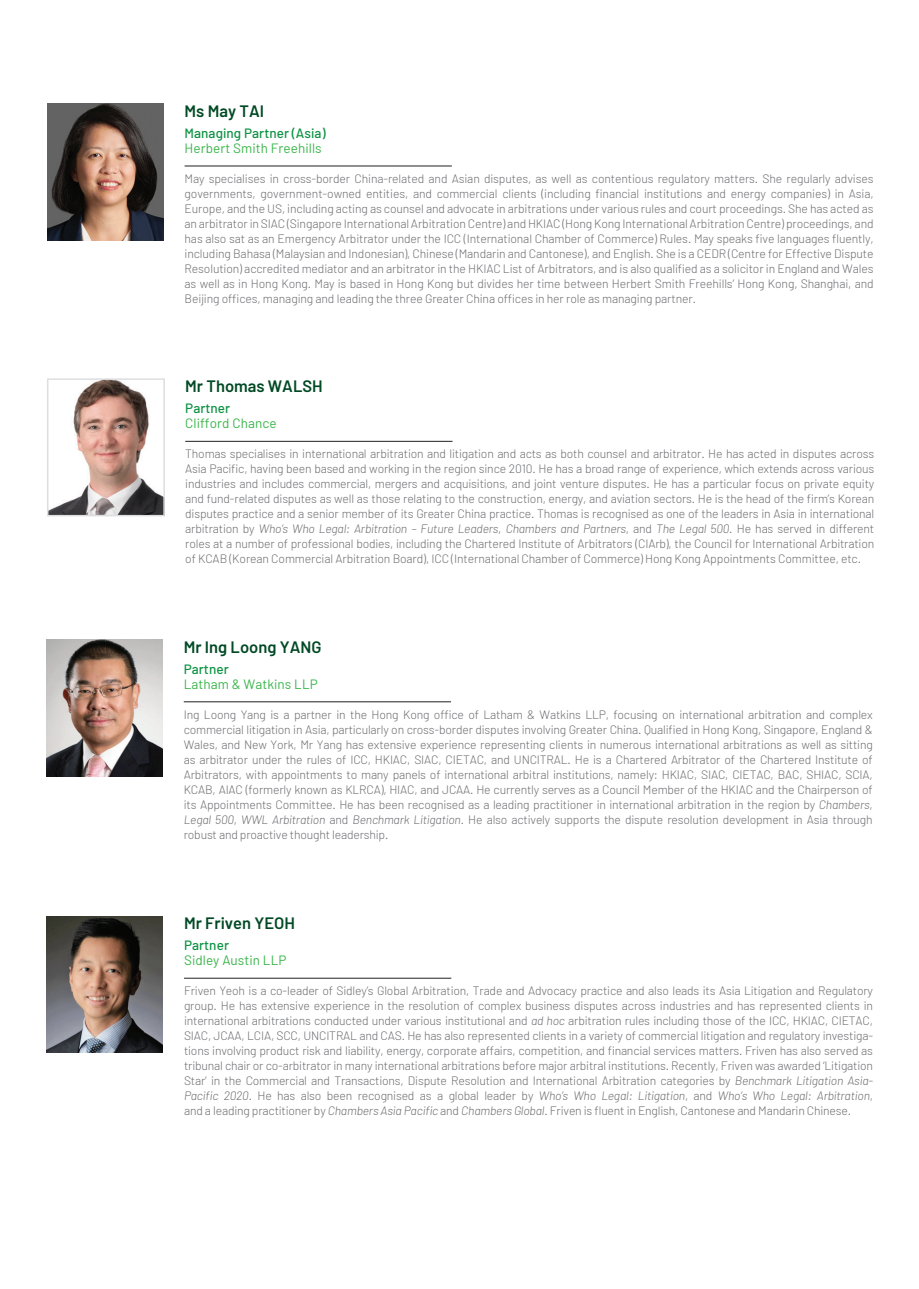
<style>
.page{position:relative;width:919px;height:1289px;background:#fff}
.page>*{position:absolute;margin:0;border:0;box-sizing:border-box;transform-origin:0 0}
.t1{font:600 16.5px "Barlow";color:#004924}
.t2{font:13.5px "Barlow";letter-spacing:.005em;color:#3ab54a}
.t3{font:500 13.5px "Barlow";letter-spacing:.005em;color:#0d9344}
.t4{font:300 12.15px/15px "Barlow";letter-spacing:-.01em;color:#6c6d70;text-align:justify}
.s1{font-style:italic}
</style>
<div class="page">
<hr style="left:185px;top:441px;width:267px;height:1px;background:#231f20">
<img style="left:50px;top:381px;width:112px;height:132px">
<div style="left:47px;top:378px;width:118px;height:138px;border:2px solid #dddee0"></div>
<hr style="left:184px;top:166px;width:268px;height:1px;background:#231f20">
<img style="left:47px;top:104px;width:116px;height:136px">
<hr style="left:184px;top:977px;width:267px;height:1px;background:#231f20">
<img style="left:46px;top:916px;width:117px;height:136px">
<hr style="left:184px;top:701px;width:267px;height:1px;background:#231f20">
<img style="left:46px;top:639px;width:117px;height:137px">
<h1 class="t1" style="left:184px;top:101px;width:81px">Ms May TAI</h1>
<p class="t3" style="left:184px;top:125px;width:142px">Managing Partner (Asia)</p>
<p class="t2" style="left:184px;top:140px;width:139px">Herbert Smith Freehills</p>
<p class="t4" style="left:184px;top:171px;width:690px">May specialises in cross-border China-related and Asian disputes, as well as contentious regulatory matters. She regularly advises governments, government-owned entities, and commercial clients (including financial institutions and energy companies) in Asia, Europe, and the US, including acting as counsel and advocate in arbitrations under various rules and court proceedings. She has acted as an arbitrator in SIAC (Singapore International Arbitration Centre) and HKIAC (Hong Kong International Arbitration Centre) proceedings, and has also sat as an Emergency Arbitrator under the ICC (International Chamber of Commerce) Rules. May speaks five languages fluently, including Bahasa (Malaysian and Indonesian), Chinese (Mandarin and Cantonese), and English. She is a CEDR (Centre for Effective Dispute Resolution) accredited mediator and an arbitrator in the HKIAC List of Arbitrators, and is also qualified as a solicitor in England and Wales as well as in Hong Kong. May is based in Hong Kong but divides her time between Herbert Smith Freehills’ Hong Kong, Shanghai, and Beijing offices, managing and leading the three Greater China offices in her role as managing partner.</p>
<h1 class="t1" style="left:185px;top:376px;width:139px">Mr Thomas WALSH</h1>
<p class="t3" style="left:185px;top:400px;width:46px">Partner</p>
<p class="t2" style="left:185px;top:415px;width:93px">Clifford Chance</p>
<p class="t4" style="left:185px;top:446px;width:690px">Thomas specialises in international arbitration and litigation and acts as both counsel and arbitrator. He has acted in disputes across Asia Pacific, having been based and working in the region since 2010. He has a broad range of experience, which extends across various industries and includes commercial, mergers and acquisitions, and joint venture disputes. He has a particular focus on private equity and fund-related disputes as well as those relating to the construction, energy, and aviation sectors. He is the head of the firm’s Korean disputes practice and a senior member of its Greater China practice. Thomas is recognised as one of the leaders in Asia in international arbitration by <span class="s1">Who’s Who Legal: Arbitration – Future Leaders</span>, <span class="s1">Chambers and Partners</span>, and <span class="s1">The Legal 500</span>. He has served in different roles at a number of professional bodies, including the Chartered Institute of Arbitrators (CIArb), the Council for International Arbitration of KCAB (Korean Commercial Arbitration Board), ICC (International Chamber of Commerce) Hong Kong Appointments Committee, etc.</p>
<h1 class="t1" style="left:184px;top:636px;width:139px">Mr Ing Loong YANG</h1>
<p class="t3" style="left:184px;top:660px;width:46px">Partner</p>
<p class="t2" style="left:184px;top:675px;width:135px">Latham &amp; Watkins LLP</p>
<p class="t4" style="left:184px;top:706px;width:690px">Ing Loong Yang is a partner in the Hong Kong office of Latham &amp; Watkins LLP, focusing on international arbitration and complex commercial litigation in Asia, particularly on cross-border disputes involving Greater China. Qualified in Hong Kong, Singapore, England &amp; Wales, and New York, Mr Yang has extensive experience representing clients in numerous international arbitrations as well as sitting as arbitrator under the rules of ICC, HKIAC, SIAC, CIETAC, and UNCITRAL. He is a Chartered Arbitrator of the Chartered Institute of Arbitrators, with appointments to many panels of international arbitral institutions, namely: HKIAC, SIAC, CIETAC, BAC, SHIAC, SCIA, KCAB, AIAC (formerly known as KLRCA), HIAC, and JCAA. He currently serves as a Council Member of the HKIAC and the Chairperson of its Appointments Committee. He has been recognised as a leading practitioner in international arbitration in the region by <span class="s1">Chambers</span>, <span class="s1">Legal 500</span>, <span class="s1">WWL Arbitration</span> and <span class="s1">Benchmark Litigation</span>. He also actively supports the dispute resolution development in Asia through robust and proactive thought leadership.</p>
<h1 class="t1" style="left:184px;top:912px;width:112px">Mr Friven YEOH</h1>
<p class="t3" style="left:184px;top:936px;width:46px">Partner</p>
<p class="t2" style="left:184px;top:951px;width:104px">Sidley Austin LLP</p>
<p class="t4" style="left:184px;top:983px;width:690px">Friven Yeoh is a co-leader of Sidley’s Global Arbitration, Trade and Advocacy practice and also leads its Asia Litigation and Regulatory group. He has extensive experience in the resolution of complex business disputes across industries and has represented clients in international arbitrations conducted under various institutional and <span class="s1">ad hoc</span> arbitration rules including those of the ICC, HKIAC, CIETAC, SIAC, JCAA, LCIA, SCC, UNCITRAL and CAS. He has also represented clients in a variety of commercial litigation and regulatory investiga&shy;tions involving product risk and liability, energy, corporate affairs, competition, and financial services matters. Friven has also served as tribunal chair or co-arbitrator in many international arbitrations before major arbitral institutions. Recently, Friven was awarded ‘Litigation Star’ in the Commercial and Transactions, Dispute Resolution and International Arbitration categories by <span class="s1">Benchmark Litigation Asia-Pacific 2020</span>. He has also been recognised as a global leader by <span class="s1">Who’s Who Legal: Litigation</span>, and <span class="s1">Who’s Who Legal: Arbitration</span>, and a leading practitioner by <span class="s1">Chambers Asia Pacific</span> and <span class="s1">Chambers Global</span>. Friven is fluent in English, Cantonese and Mandarin Chinese.</p>
</div>
